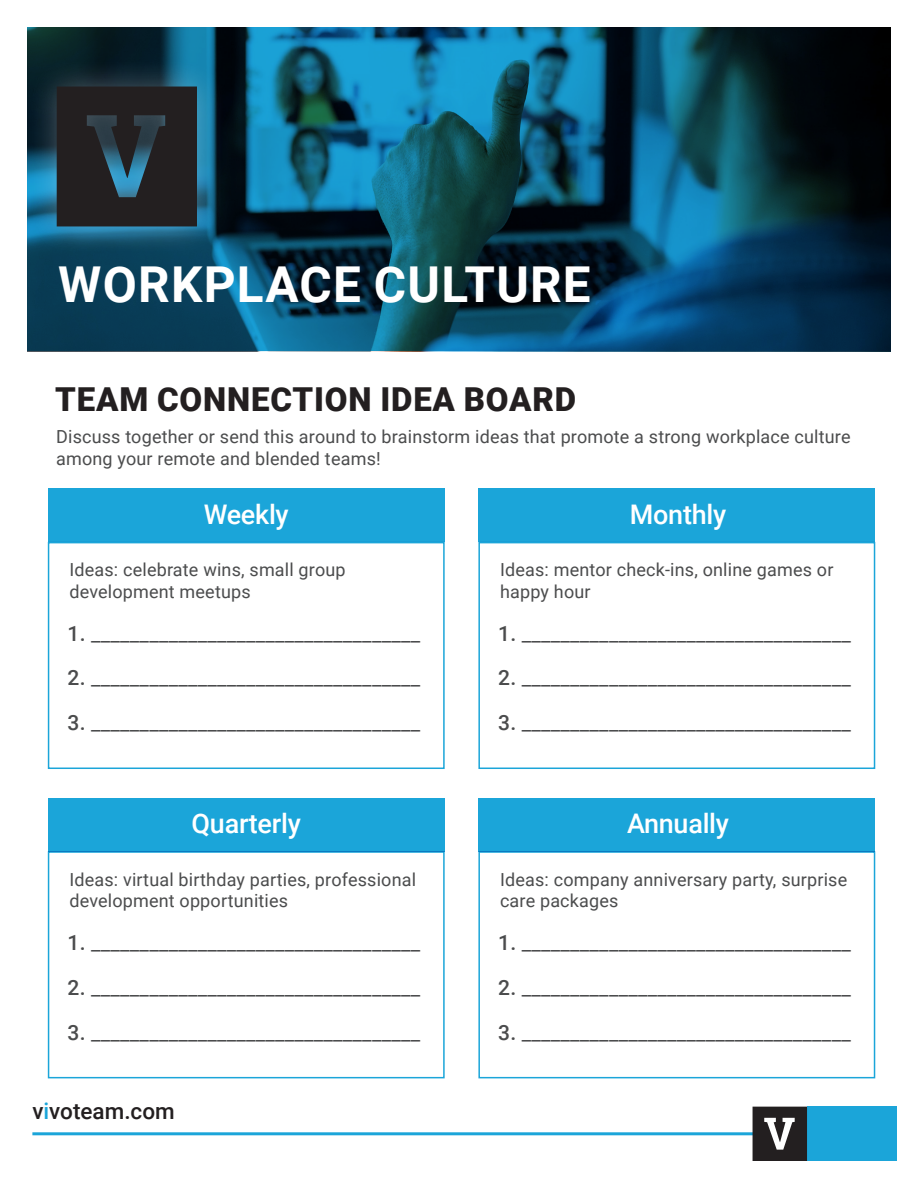
<style>
.page{position:relative;width:918px;height:1188px;background:#fff}
.page>*{position:absolute;margin:0;border:0;box-sizing:border-box;transform-origin:0 0}
.HEading{font:700 49.5px "Roboto";letter-spacing:.025em;color:#fff}
.Initials{font:900 33px "Roboto";letter-spacing:.025em;color:#231f20}
.t1{font:500 27px "Roboto";letter-spacing:-.01em;color:#fff}
.t2{font:500 22.5px "Roboto";color:#231f20}
.Numbered_list{font:21px "Roboto";color:#4b4c4d}
.t3{font:18px/21.6px "Roboto";letter-spacing:.01em;color:#4b4c4d}
.s1{font-weight:500}
.s2{color:#1ba5d9}
</style>
<div class="page">
<div style="left:48px;top:542px;width:397px;height:227px;border:2px solid #1ba5d9"></div>
<div style="left:48px;top:489px;width:397px;height:53px;background:#1ba5d9"></div>
<div style="left:478px;top:542px;width:397px;height:227px;border:2px solid #1ba5d9"></div>
<div style="left:478px;top:489px;width:397px;height:53px;background:#1ba5d9"></div>
<div style="left:48px;top:851px;width:397px;height:227px;border:2px solid #1ba5d9"></div>
<div style="left:48px;top:798px;width:397px;height:53px;background:#1ba5d9"></div>
<div style="left:478px;top:851px;width:397px;height:227px;border:2px solid #1ba5d9"></div>
<div style="left:478px;top:798px;width:397px;height:53px;background:#1ba5d9"></div>
<svg style="left:27px;top:27px;width:864px;height:324px;background:#0b4660"></svg>
<div style="left:27px;top:57px;width:199px;height:199px;background:#fff;opacity:.3"></div>
<svg style="left:57px;top:87px;width:140px;height:139px;background:#25282c"></svg>
<hr style="left:32px;top:1132px;width:864px;height:3px;background:#1ba5d9">
<div style="left:807px;top:1107px;width:89px;height:54px;background:#1ba5d9"></div>
<svg style="left:753px;top:1107px;width:54px;height:54px;background:#423f3f"></svg>
<p class="HEading" style="left:58px;top:250px;width:534px">WORKPLACE CULTURE</p>
<p class="Initials" style="left:55px;top:376px;width:523px">TEAM CONNECTION IDEA BOARD</p>
<p class="t3" style="left:56px;top:425px;width:796px">Discuss together or send this around to brainstorm ideas that promote a strong workplace culture among your remote and blended teams!</p>
<p class="t1" style="left:204px;top:495px;width:87px">Weekly</p>
<p class="t1" style="left:630px;top:495px;width:98px">Monthly</p>
<p class="t3" style="left:69px;top:558px;width:278px">Ideas: celebrate wins, small group development meetups</p>
<p class="Numbered_list" style="left:68px;top:618px;width:354px"><span class="s1">1.</span> __________________________________</p>
<p class="Numbered_list" style="left:68px;top:663px;width:354px"><span class="s1">2.</span> __________________________________</p>
<p class="Numbered_list" style="left:68px;top:708px;width:354px"><span class="s1">3.</span> __________________________________</p>
<p class="t3" style="left:500px;top:558px;width:335px">Ideas: mentor check-ins, online games or happy hour</p>
<p class="Numbered_list" style="left:498px;top:618px;width:354px"><span class="s1">1.</span> __________________________________</p>
<p class="Numbered_list" style="left:498px;top:663px;width:354px"><span class="s1">2.</span> __________________________________</p>
<p class="Numbered_list" style="left:498px;top:708px;width:354px"><span class="s1">3.</span> __________________________________</p>
<p class="t1" style="left:192px;top:805px;width:111px">Quarterly</p>
<p class="t1" style="left:627px;top:805px;width:104px">Annually</p>
<p class="t3" style="left:69px;top:868px;width:348px">Ideas: virtual birthday parties, professional development opportunities</p>
<p class="Numbered_list" style="left:68px;top:928px;width:354px"><span class="s1">1.</span> __________________________________</p>
<p class="Numbered_list" style="left:68px;top:973px;width:354px"><span class="s1">2.</span> __________________________________</p>
<p class="Numbered_list" style="left:68px;top:1018px;width:354px"><span class="s1">3.</span> __________________________________</p>
<p class="t2" style="left:32px;top:1095px;width:144px">v<span class="s2">i</span>voteam.com</p>
<p class="t3" style="left:500px;top:868px;width:349px">Ideas: company anniversary party, surprise care packages</p>
<p class="Numbered_list" style="left:498px;top:928px;width:354px"><span class="s1">1.</span> __________________________________</p>
<p class="Numbered_list" style="left:498px;top:973px;width:354px"><span class="s1">2.</span> __________________________________</p>
<p class="Numbered_list" style="left:498px;top:1018px;width:354px"><span class="s1">3.</span> __________________________________</p>
</div>
